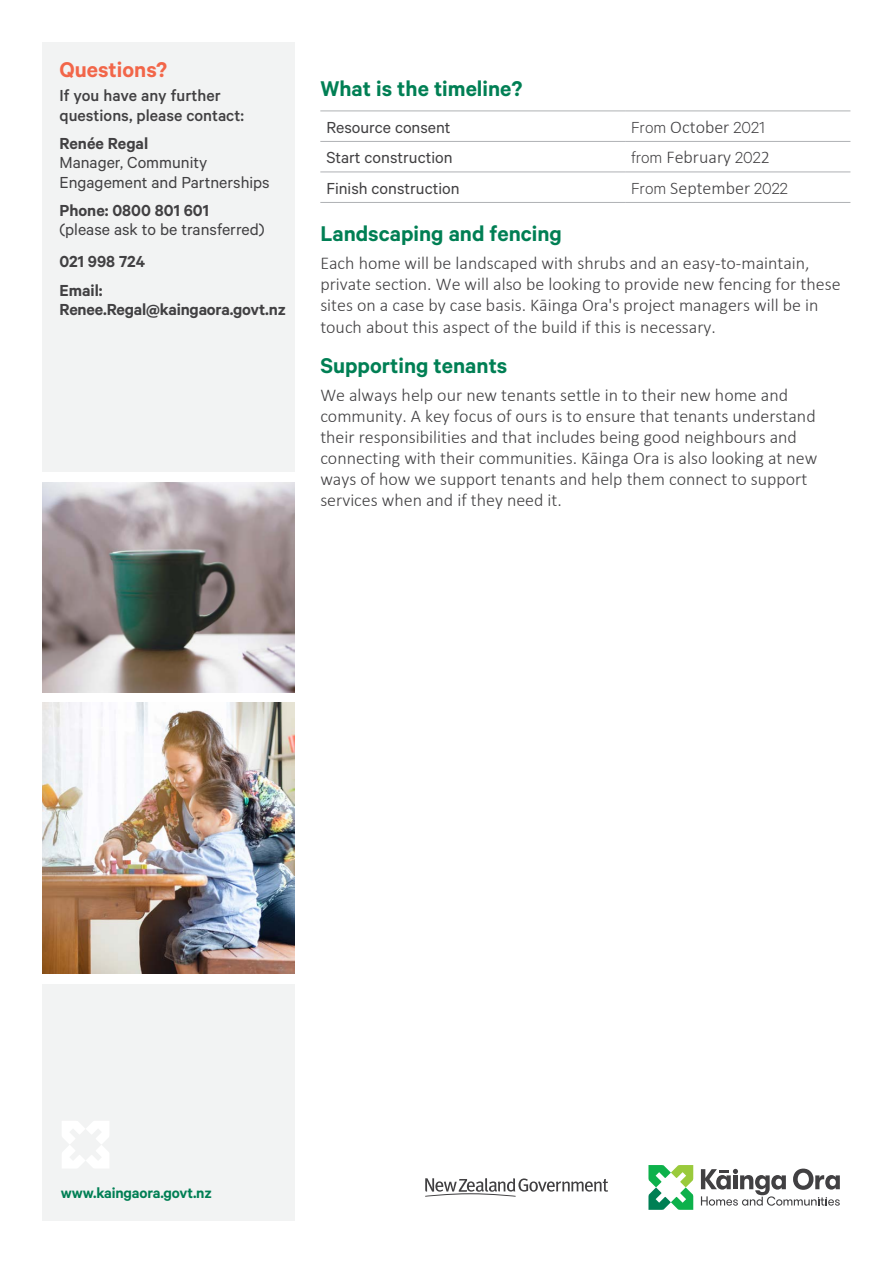
<style>
.page{position:relative;width:893px;height:1263px;background:#fff}
.page>*{position:absolute;margin:0;border:0;box-sizing:border-box;transform-origin:0 0}
.t1{font:600 24px "Calibre";color:#007f54}
.t2{font:600 24px "Calibre";color:#f26649}
.t3{font:300 18px/21px "Calibri";color:#414042}
.t4{font:18px/19.5px "Calibre";color:#414042}
.t5{font:600 18px/28px "Calibre";color:#414042}
.t6{font:500 18px/19.5px "Calibre";color:#414042}
.t7{font:300 18px "Calibre";color:#414042}
.t8{font:600 16.5px "Calibre";letter-spacing:-.01em;color:#007f54}
.s1{font-family:"Calibri"}
.s2{font-family:"Calibre"}
</style>
<div class="page">
<div style="left:43px;top:984px;width:252px;height:236px;background:#f2f3f3"></div>
<img style="left:43px;top:482px;width:252px;height:210px">
<img style="left:43px;top:703px;width:252px;height:271px">
<div style="left:43px;top:43px;width:252px;height:429px;background:#f2f3f3"></div>
<svg style="left:62px;top:1121px;width:47px;height:47px"></svg>
<svg style="left:425px;top:1178px;width:183px;height:19px"></svg>
<svg style="left:648px;top:1165px;width:45px;height:45px"></svg>
<svg style="left:701px;top:1168px;width:139px;height:38px"></svg>
<hr style="left:320px;top:111px;width:305px;height:1px;background:#afb1b4">
<hr style="left:625px;top:111px;width:225px;height:1px;background:#afb1b4">
<hr style="left:320px;top:141px;width:305px;height:1px;background:#afb1b4">
<hr style="left:625px;top:141px;width:225px;height:1px;background:#afb1b4">
<hr style="left:320px;top:172px;width:305px;height:1px;background:#afb1b4">
<hr style="left:625px;top:172px;width:225px;height:1px;background:#afb1b4">
<hr style="left:320px;top:202px;width:305px;height:1px;background:#afb1b4">
<hr style="left:625px;top:202px;width:225px;height:1px;background:#afb1b4">
<h1 class="t2" style="left:59px;top:56px;width:109px">Questions?</h1>
<p class="t6" style="left:59px;top:85px;width:186px">If you have any further questions, please contact:</p>
<p class="t5" style="left:59px;top:129px;width:90px">Renée Regal</p>
<p class="t4" style="left:59px;top:152px;width:212px">Manager, Community<br>Engagement and Partnerships</p>
<p class="t5" style="left:59px;top:196px;width:151px">Phone: 0800 801 601</p>
<p class="t4" style="left:59px;top:219px;width:207px">(please ask to be transferred)</p>
<p class="t5" style="left:59px;top:247px;width:87px">021 998 724<br>Email:</p>
<p class="t5" style="left:59px;top:295px;width:228px">Renee.Regal@kaingaora.govt.nz</p>
<h1 class="t1" style="left:320px;top:74px;width:204px">What is the timeline?</h1>
<p class="t4" style="left:326px;top:117px;width:126px">Resource consent</p>
<p class="t7" style="left:631px;top:117px;width:135px">From <span class="s1">October</span> 2021</p>
<p class="t4" style="left:326px;top:147px;width:128px">Start construction</p>
<p class="t3" style="left:631px;top:147px;width:140px"><span class="s2">from</span> February <span class="s2">202</span>2</p>
<p class="t4" style="left:326px;top:178px;width:135px">Finish construction</p>
<p class="t3" style="left:631px;top:177px;width:158px"><span class="s2">From</span> September <span class="s2">2022</span></p>
<h1 class="t1" style="left:320px;top:219px;width:243px">Landscaping and fencing</h1>
<p class="t3" style="left:320px;top:252px;width:522px;line-height:21.5px">Each home will be landscaped with shrubs and an easy-to-maintain, private section. We will also be looking to provide new fencing for these sites on a case by case basis. Kāinga Ora's project managers will be in touch about this aspect of the build if this is necessary.</p>
<h1 class="t1" style="left:320px;top:351px;width:189px">Supporting tenants</h1>
<p class="t3" style="left:320px;top:385px;width:498px">We always help our new tenants settle in to their new home and community. A key focus of ours is to ensure that tenants understand their responsibilities and that includes being good neighbours and connecting with their communities. Kāinga Ora is also looking at new ways of how we support tenants and help them connect to support services when and if they need it.</p>
<p class="t8" style="left:61px;top:1183px;width:153px">www.kaingaora.govt.nz</p>
</div>
